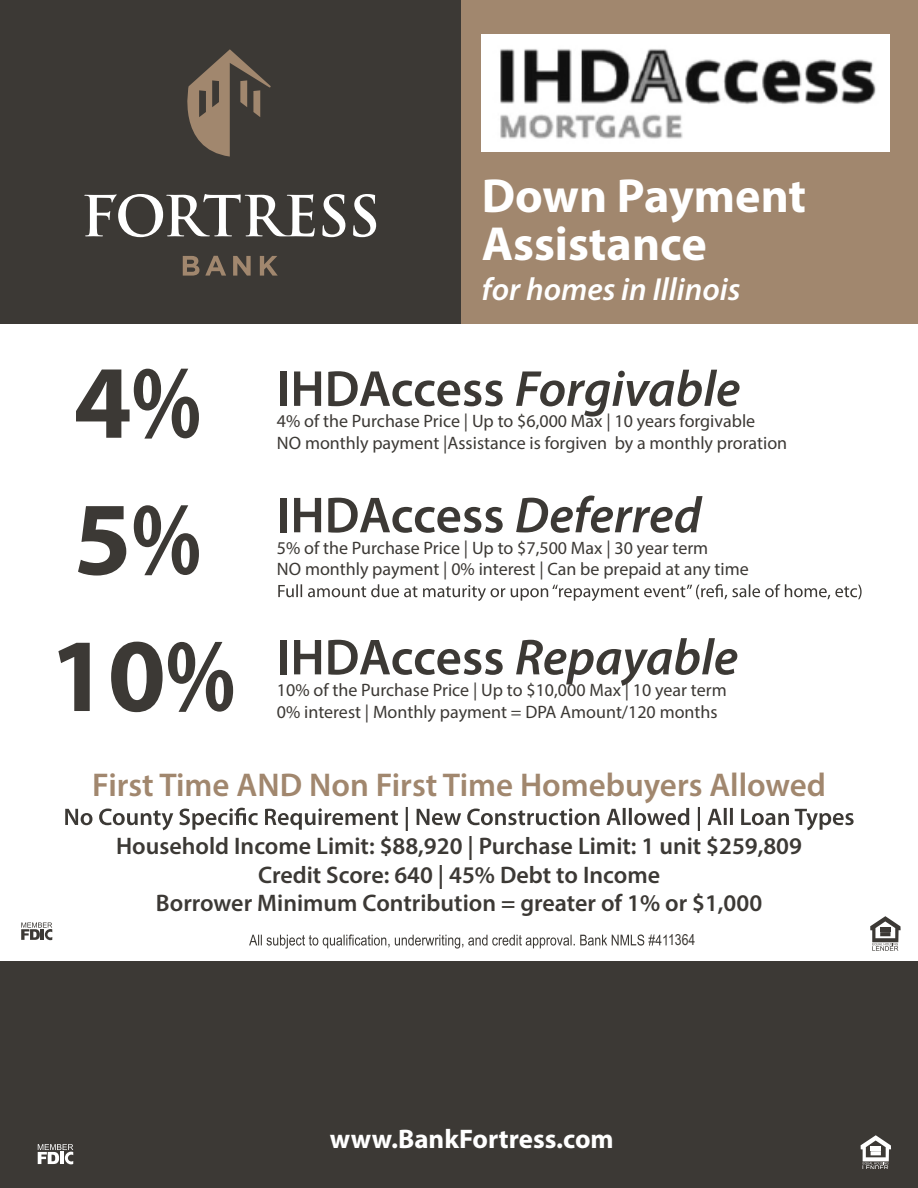
<style>
.page{position:relative;width:918px;height:1188px;background:#fff}
.page>*{position:absolute;margin:0;border:0;box-sizing:border-box;transform-origin:0 0}
.t1{font:600 51px "Myriad Pro";letter-spacing:-.005em;color:#3c3935}
.t2{font:italic 600 51px "Myriad Pro";color:#3c3935}
.t3{font:700 48px/48px "Myriad Pro";color:#fff}
.t4{font:600 33px "Myriad Pro";color:#a1876e}
.t5{font:italic 600 32.1px "Myriad Pro";color:#fff}
.t6{font:700 27px "Myriad Pro";color:#fff}
.t7{font:600 24px/28.8px "Myriad Pro";color:#3c3935;text-align:center}
.t8{font:18px/21.6px "Myriad Pro";color:#3c3935}
.t9{font:15px "Arial Narrow";color:#3c3935}
.s1{font-weight:700;font-style:normal;font-size:105px}
.s2{font-weight:700;font-style:normal;font-stretch:condensed;font-size:105px}
.s3{font-style:normal}
.s4{font-weight:700;font-size:105px}
.s5{font-weight:700;font-stretch:condensed;font-size:105px}
.s6{font-style:italic}
</style>
<div class="page">
<div style="left:0;top:962px;width:918px;height:226px;background:#3c3935"></div>
<svg style="left:861px;top:1135px;width:30px;height:33px"></svg>
<svg style="left:38px;top:1144px;width:35px;height:20px"></svg>
<svg style="left:249px;top:934px;width:418px;height:15px"></svg>
<div style="left:460px;top:0;width:458px;height:324px;background:#a1876e"></div>
<div style="left:0;top:0;width:460px;height:324px;background:#3c3935"></div>
<svg style="left:278px;top:584px;width:584px;height:17px"></svg>
<svg style="left:65px;top:807px;width:789px;height:24px"></svg>
<svg style="left:870px;top:916px;width:31px;height:35px"></svg>
<svg style="left:21px;top:922px;width:31px;height:18px"></svg>
<svg style="left:182px;top:256px;width:96px;height:20px"></svg>
<svg style="left:187px;top:49px;width:84px;height:108px"></svg>
<svg style="left:84px;top:194px;width:292px;height:44px"></svg>
<img style="left:482px;top:35px;width:408px;height:117px">
<h2 class="t3" style="left:482px;top:170px;width:326px">Down Payment<br>Assistance</h2>
<h3 class="t5" style="left:482px;top:269px;width:260px">for homes in Illinois</h3>
<h1 class="t2" style="left:74px;top:356px;width:668px"><span class="s1">4</span><span class="s2">%</span> <span class="s3">IHDAccess</span> Forgivable</h1>
<p class="t8" style="left:277px;top:410px;width:512px">4% of the Purchase Price | Up to $6,000 Max | 10 years forgivable<br>NO monthly payment |Assistance is forgiven by a monthly proration</p>
<h1 class="t1" style="left:74px;top:483px;width:629px"><span class="s4">5</span><span class="s5">%</span> IHDAccess <span class="s6">Deferred</span></h1>
<p class="t8" style="left:277px;top:537px;width:473px">5% of the Purchase Price | Up to $7,500 Max | 30 year term<br>NO monthly payment | 0% interest | Can be prepaid at any time</p>
<h1 class="t1" style="left:50px;top:625px;width:690px"><span class="s4">10</span><span class="s5">%</span> IHDAccess <span class="s6">Repayable</span></h1>
<p class="t8" style="left:277px;top:679px;width:451px">10% of the Purchase Price | Up to $10,000 Max | 10 year term<br>0% interest | Monthly payment = DPA Amount/120 months</p>
<h3 class="t4" style="left:92px;top:764px;width:735px">First Time AND Non First Time Homebuyers Allowed</h3>
<h3 class="t7" style="left:116px;top:831px;width:687px">Household Income Limit: $88,920 | Purchase Limit: 1 unit $259,809<br>Credit Score: 640 | 45% Debt to Income<br>Borrower Minimum Contribution = greater of 1% or $1,000</h3>
<p class="t9" style="left:668px;top:929px;width:29px">1364</p>
<h3 class="t6" style="left:330px;top:1122px;width:285px">www.BankFortress.com</h3>
</div>
